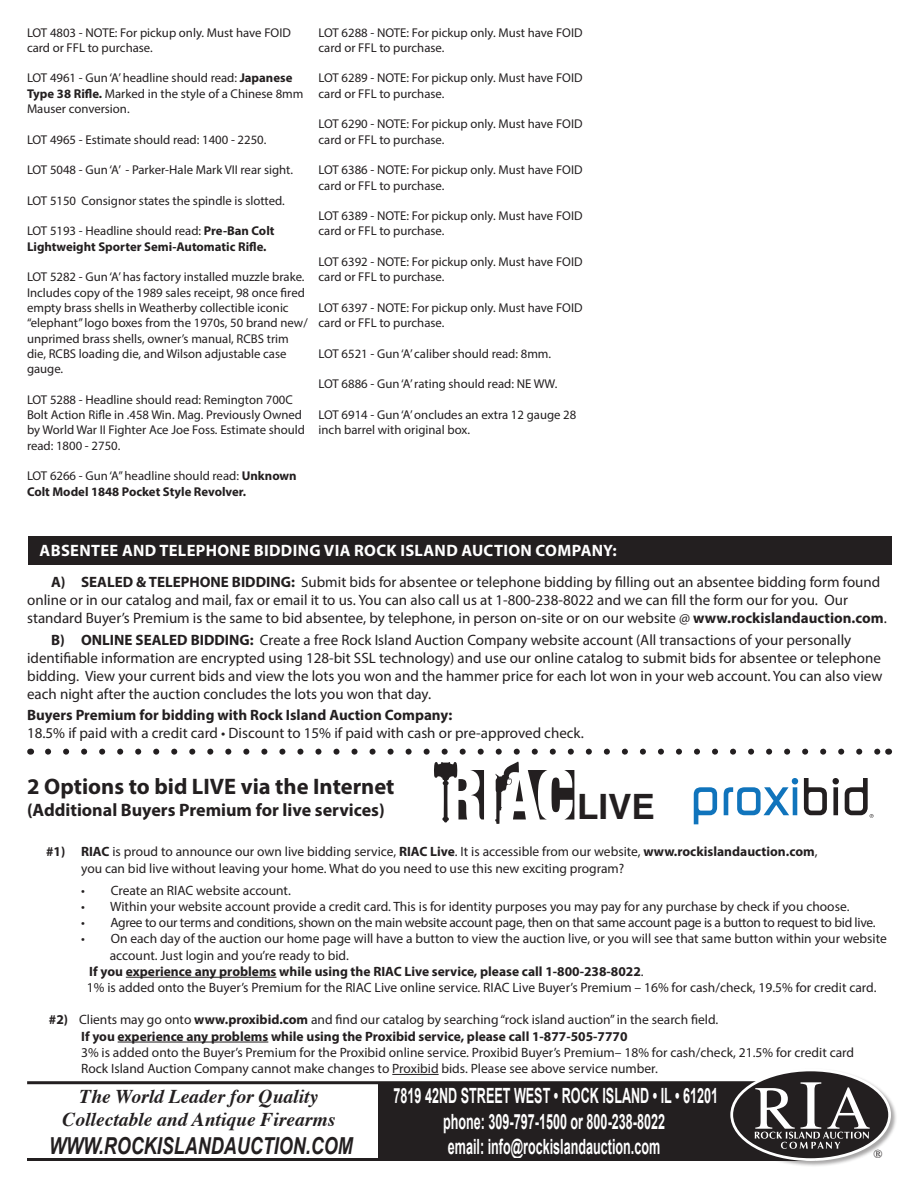
<style>
.page{position:relative;width:918px;height:1188px;background:#fff}
.page>*{position:absolute;margin:0;border:0;box-sizing:border-box;transform-origin:0 0}
.t1{font:700 34.95px "Helvetica";color:#231f20}
.t2{font:italic 700 23.4px "Arial";color:#231f20;scale:.77 1}
.t3{font:700 22.5px "Myriad Pro";color:#231f20}
.t4{font:700 21px/25.5px "Arial";color:#fff;text-align:center;scale:.6 1}
.t5{font:italic 700 19.5px "Times";color:#231f20}
.t6{font:700 18px "Myriad Pro";color:#231f20}
.t7{font:700 16.5px "Myriad Pro";letter-spacing:.02em;color:#fff}
.t8{font:15px/18px "Myriad Pro";color:#231f20}
.t9{font:700 15px "Myriad Pro";color:#231f20}
.t10{font:13.5px/16.2px "Myriad Pro";color:#231f20}
.t11{font:13.5px "Myriad Pro";letter-spacing:-.02em;color:#231f20}
.t12{font:12.75px/15.3px "Myriad Pro";color:#231f20}
.t13{font:700 12.75px/15.3px "Myriad Pro";color:#231f20}
.t14{font:12px "Times";color:#231f20}
.s1{font-weight:700}
.s2{font-weight:400}
</style>
<div class="page">
<hr style="left:27px;top:1081px;width:756px;height:3px;background:#231f20">
<div style="left:378px;top:1082px;width:438px;height:79px;background:#231f20"></div>
<hr style="left:27px;top:1158px;width:786px;height:3px;background:#231f20">
<div style="left:730px;top:1068px;width:168px;height:100px;background:#231f20;opacity:.4"></div>
<div style="left:732px;top:1070px;width:158px;height:90px;background:#231f20;border-radius:50%"></div>
<div style="left:730px;top:1069px;width:161px;height:92px;border:3px solid #fff;border-radius:50%"></div>
<svg style="left:755px;top:1082px;width:115px;height:67px"></svg>
<div style="left:28px;top:536px;width:864px;height:28px;background:#231f20"></div>
<hr style="left:126px;top:977px;width:151px;height:1px;background:#231f20">
<hr style="left:118px;top:1042px;width:150px;height:1px;background:#231f20">
<hr style="left:392px;top:1074px;width:47px;height:1px;background:#231f20">
<svg style="left:48px;top:749px;width:831px;height:6px"></svg>
<svg style="left:694px;top:787px;width:23px;height:37px"></svg>
<svg style="left:724px;top:778px;width:74px;height:37px"></svg>
<svg style="left:804px;top:778px;width:23px;height:37px"></svg>
<svg style="left:833px;top:778px;width:6px;height:37px"></svg>
<svg style="left:845px;top:778px;width:28px;height:40px"></svg>
<svg style="left:495px;top:762px;width:79px;height:62px"></svg>
<svg style="left:434px;top:762px;width:50px;height:61px"></svg>
<p class="t12" style="left:27px;top:24px;width:265px">LOT 4803 - NOTE: For pickup only. Must have FOID card or FFL to purchase.</p>
<p class="t12" style="left:27px;top:70px;width:278px">LOT 4961 - Gun ‘A’ headline should read: <span class="s1">Japanese<br>Type 38 Rifle.</span> Marked in the style of a Chinese 8mm<br>Mauser conversion.</p>
<p class="t12" style="left:27px;top:132px;width:241px">LOT 4965 - Estimate should read: 1400 - 2250.</p>
<p class="t12" style="left:27px;top:162px;width:268px">LOT 5048 - Gun ‘A’ - Parker-Hale Mark VII rear sight.</p>
<p class="t12" style="left:27px;top:193px;width:259px">LOT 5150 Consignor states the spindle is slotted.</p>
<p class="t13" style="left:27px;top:223px;width:249px"><span class="s2">LOT 5193 - Headline should read:</span> Pre-Ban Colt<br>Lightweight Sporter Semi-Automatic Rifle.</p>
<p class="t12" style="left:27px;top:269px;width:282px">LOT 5282 - Gun ‘A’ has factory installed muzzle brake.<br>Includes copy of the 1989 sales receipt, 98 once fired empty brass shells in Weatherby collectible iconic “elephant” logo boxes from the 1970s, 50 brand new/ unprimed brass shells, owner’s manual, RCBS trim die, RCBS loading die, and Wilson adjustable case gauge.</p>
<p class="t12" style="left:27px;top:392px;width:280px">LOT 5288 - Headline should read: Remington 700C Bolt Action Rifle in .458 Win. Mag. Previously Owned by World War II Fighter Ace Joe Foss. Estimate should read: 1800 - 2750.</p>
<p class="t13" style="left:27px;top:468px;width:271px"><span class="s2">LOT 6266 - Gun ‘A” headline should read:</span> Unknown<br>Colt Model 1848 Pocket Style Revolver.</p>
<p class="t12" style="left:319px;top:24px;width:265px">LOT 6288 - NOTE: For pickup only. Must have FOID card or FFL to purchase.</p>
<p class="t12" style="left:319px;top:70px;width:265px">LOT 6289 - NOTE: For pickup only. Must have FOID card or FFL to purchase.</p>
<p class="t12" style="left:319px;top:116px;width:265px">LOT 6290 - NOTE: For pickup only. Must have FOID card or FFL to purchase.</p>
<p class="t12" style="left:319px;top:162px;width:265px">LOT 6386 - NOTE: For pickup only. Must have FOID card or FFL to purchase.</p>
<p class="t12" style="left:319px;top:208px;width:265px">LOT 6389 - NOTE: For pickup only. Must have FOID card or FFL to purchase.</p>
<p class="t12" style="left:319px;top:254px;width:265px">LOT 6392 - NOTE: For pickup only. Must have FOID card or FFL to purchase.</p>
<p class="t12" style="left:319px;top:300px;width:265px">LOT 6397 - NOTE: For pickup only. Must have FOID card or FFL to purchase.</p>
<p class="t12" style="left:319px;top:346px;width:234px">LOT 6521 - Gun ‘A’ caliber should read: 8mm.</p>
<p class="t12" style="left:319px;top:376px;width:240px">LOT 6886 - Gun ‘A’ rating should read: NE WW.</p>
<p class="t12" style="left:319px;top:407px;width:259px">LOT 6914 - Gun ‘A’ oncludes an extra 12 gauge 28 inch barrel with original box.</p>
<p class="t7" style="left:40px;top:539px;width:579px">ABSENTEE AND TELEPHONE BIDDING VIA ROCK ISLAND AUCTION COMPANY:</p>
<p class="t8" style="left:27px;top:572px;width:861px;text-indent:24px"><span class="s1">A) SEALED &amp; TELEPHONE BIDDING:</span> Submit bids for absentee or telephone bidding by filling out an absentee bidding form found online or in our catalog and mail, fax or email it to us. You can also call us at 1-800-238-8022 and we can fill the form our for you. Our standard Buyer’s Premium is the same to bid absentee, by telephone, in person on-site or on our website @ <span class="s1">www.rockislandauction.com</span>.</p>
<p class="t8" style="left:27px;top:631px;width:857px;text-indent:24px"><span class="s1">B) ONLINE SEALED BIDDING:</span> Create a free Rock Island Auction Company website account (All transactions of your personally identifiable information are encrypted using 128-bit SSL technology) and use our online catalog to submit bids for absentee or telephone bidding. View your current bids and view the lots you won and the hammer price for each lot won in your web account. You can also view each night after the auction concludes the lots you won that day.</p>
<p class="t9" style="left:27px;top:705px;width:427px">Buyers Premium for bidding with Rock Island Auction Company:</p>
<p class="t8" style="left:27px;top:724px;width:558px">18.5% if paid with a credit card • Discount to 15% if paid with cash or pre-approved check.</p>
<p class="t3" style="left:27px;top:772px;width:369px">2 Options to bid LIVE via the Internet</p>
<p class="t6" style="left:27px;top:798px;width:359px">(Additional Buyers Premium for live services)</p>
<p class="t1" style="left:577px;top:778px;width:79px">LIVE</p>
<p class="t10" style="left:46px;top:844px;width:773px"><span class="s1">#1) RIAC</span> is proud to announce our own live bidding service, <span class="s1">RIAC Live</span>. It is accessible from our website, <span class="s1">www.rockislandauction.com</span>,</p>
<p class="t10" style="left:81px;top:860px;width:545px">you can bid live without leaving your home. What do you need to use this new exciting program?</p>
<p class="t10" style="left:81px;top:882px;width:211px">• Create an RIAC website account.</p>
<p class="t10" style="left:81px;top:898px;width:770px">• Within your website account provide a credit card. This is for identity purposes you may pay for any purchase by check if you choose.</p>
<p class="t11" style="left:81px;top:914px;width:796px">• Agree to our terms and conditions, shown on the main website account page, then on that same account page is a button to request to bid live.</p>
<p class="t10" style="left:81px;top:931px;width:807px">• On each day of the auction our home page will have a button to view the auction live, or you will see that same button within your website</p>
<p class="t10" style="left:110px;top:947px;width:241px">account. Just login and you’re ready to bid.</p>
<p class="t10" style="left:87px;top:963px;width:791px"><span class="s1">If you experience any problems while using the RIAC Live service, please call 1-800-238-8022</span>.<br>1% is added onto the Buyer’s Premium for the RIAC Live online service. RIAC Live Buyer’s Premium – 16% for cash/check, 19.5% for credit card.</p>
<p class="t10" style="left:81px;top:1012px;width:774px;text-indent:-32px"><span class="s1">#2)</span> Clients may go onto <span class="s1">www.proxibid.com</span> and find our catalog by searching “rock island auction” in the search field.<br><span class="s1">If you experience any problems while using the Proxibid service, please call 1-877-505-7770<br></span>3% is added onto the Buyer’s Premium for the Proxibid online service. Proxibid Buyer’s Premium– 18% for cash/check, 21.5% for credit card Rock Island Auction Company cannot make changes to Proxibid bids. Please see above service number.</p>
<p class="t5" style="left:80px;top:1078px;width:240px">The World Leader for Quality</p>
<p class="t5" style="left:62px;top:1101px;width:274px">Collectable and Antique Firearms</p>
<p class="t2" style="left:49px;top:1131px;width:396px">WWW.ROCKISLANDAUCTION.COM</p>
<p class="t4" style="left:394px;top:1084px;width:542px">7819 42ND STREET WEST • ROCK ISLAND • IL • 61201 phone: 309-797-1500 or 800-238-8022<br>email: info@rockislandauction.com</p>
<p class="t14" style="left:873px;top:1143px;width:11px">®</p>
</div>
